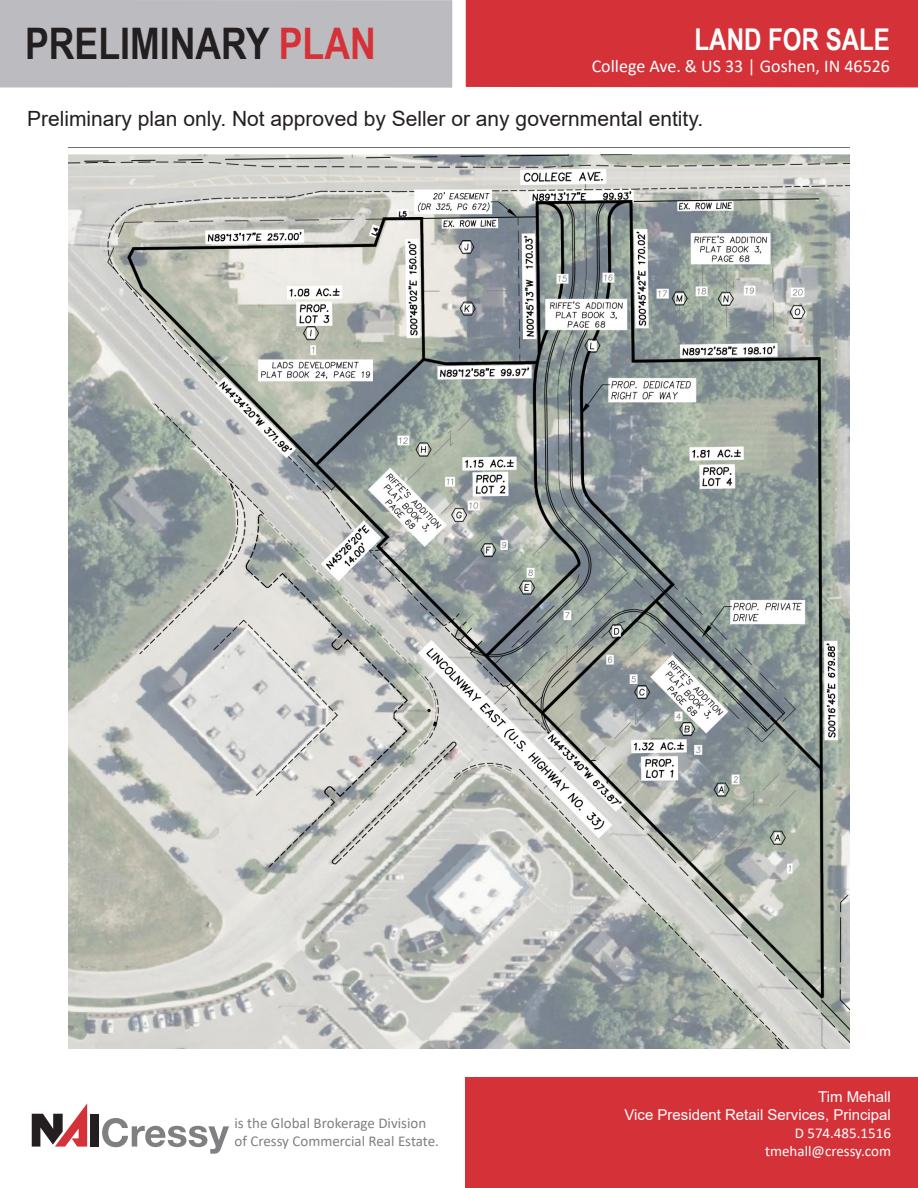
<style>
.page{position:relative;width:918px;height:1188px;background:#fff}
.page>*{position:absolute;margin:0;border:0;box-sizing:border-box;transform-origin:0 0}
.t1{font:700 43.5px "Arial Narrow";color:#231f20}
.t2{font:700 30px "Arial Narrow";color:#fff}
.t3{font:21px "Arial";color:#231f20}
.t4{font:18px "Calibri";color:#fff}
.t5{font:15px/18px "Calibri";color:#808083}
.t6{font:15px/18px "Arial";color:#fff;text-align:right}
.t7{font:15px/18px "Calibri";color:#fff;text-align:right}
.s1{color:#d43238}
</style>
<div class="page">
<div style="left:466px;top:1078px;width:452px;height:110px;background:#d43238"></div>
<div style="left:90px;top:1114px;width:9px;height:33px;background:#231f20"></div>
<svg style="left:32px;top:1103px;width:55px;height:44px"></svg>
<svg style="left:102px;top:1118px;width:127px;height:36px"></svg>
<div style="left:466px;top:0;width:452px;height:87px;background:#d43238"></div>
<img style="left:68px;top:147px;width:782px;height:902px">
<div style="left:0;top:0;width:452px;height:88px;background:#bcbbbf"></div>
<p class="t1" style="left:25px;top:11px;width:352px">PRELIMINARY <span class="s1">PLAN</span></p>
<h2 class="t2" style="left:695px;top:17px;width:197px">LAND FOR SALE</h2>
<p class="t4" style="left:592px;top:53px;width:300px">College Ave. &amp; US 33 | Goshen, IN 46526</p>
<p class="t3" style="left:27px;top:104px;width:678px">Preliminary plan only. Not approved by Seller or any governmental entity.</p>
<p class="t5" style="left:234px;top:1114px;width:206px">is the Global Brokerage Division of Cressy Commercial Real Estate.</p>
<p class="t6" style="left:624px;top:1088px;width:268px">Tim Mehall<br>Vice President Retail Services, Principal</p>
<p class="t7" style="left:765px;top:1124px;width:127px">D 574.485.1516 tmehall@cressy.com</p>
</div>
